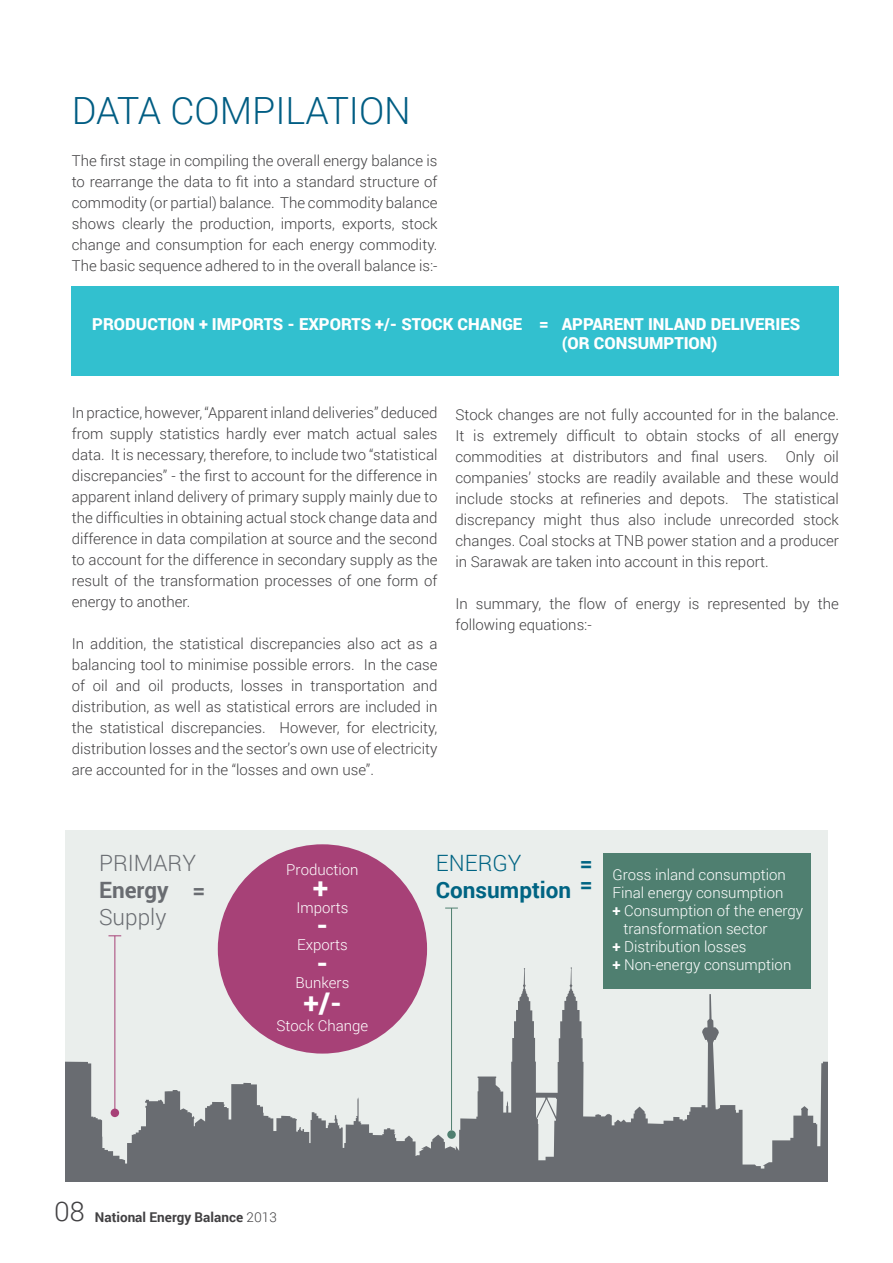
<style>
.page{position:relative;width:893px;height:1263px;background:#fff}
.page>*{position:absolute;margin:0;border:0;box-sizing:border-box;transform-origin:0 0}
.t1{font:300 37.5px "Roboto";color:#005d83}
.t2{font:700 28.5px "Roboto";color:#fff}
.t3{font:300 22.5px "Roboto";color:#696c71}
.t4{font:700 22.5px/21.3px "Roboto";color:#006483}
.t5{font:700 22.5px "Roboto";color:#696c71}
.t6{font:300 22.5px "Roboto";color:#006483}
.t7{font:900 16.5px/19.8px "Roboto";color:#fff}
.t8{font:300 15px/21px "Roboto";color:#414042;text-align:justify}
.t9{font:300 15px "Roboto";color:#fff}
.t10{font:700 13.5px "Roboto";color:#414042}
.s1{font-weight:300;font-size:27px}
.s2{font-weight:300}
.s3{font-weight:700}
</style>
<div class="page">
<div style="left:72px;top:286px;width:767px;height:89px;background:#32c0cf"></div>
<div style="left:66px;top:830px;width:761px;height:351px;background:#eaeeec"></div>
<svg style="left:66px;top:967px;width:674px;height:214px"></svg>
<svg style="left:740px;top:967px;width:87px;height:214px"></svg>
<div style="left:218px;top:844px;width:209px;height:209px;background:#a74177;border-radius:50%"></div>
<hr style="left:114px;top:936px;width:1px;height:177px;background:#a74177">
<div style="left:111px;top:1108px;width:8px;height:9px;background:#a74177;border-radius:50%"></div>
<hr style="left:451px;top:908px;width:1px;height:222px;background:#4f7f70">
<div style="left:603px;top:853px;width:207px;height:135px;background:#4f7f70"></div>
<div style="left:447px;top:1130px;width:9px;height:9px;background:#4f7f70;border-radius:50%"></div>
<svg style="left:445px;top:908px;width:13px;height:1px"></svg>
<svg style="left:108px;top:935px;width:13px;height:1px"></svg>
<h1 class="t1" style="left:72px;top:85px;width:341px">DATA COMPILATION</h1>
<p class="t8" style="left:72px;top:150px;width:367px">The first stage in compiling the overall energy balance is to rearrange the data to fit into a standard structure of commodity (or partial) balance. The commodity balance shows clearly the production, imports, exports, stock change and consumption for each energy commodity.<br>The basic sequence adhered to in the overall balance is:-</p>
<p class="t7" style="left:562px;top:313px;width:240px;text-indent:-470px">PRODUCTION + IMPORTS - EXPORTS +/- STOCK CHANGE = APPARENT INLAND DELIVERIES (OR CONSUMPTION)</p>
<p class="t8" style="left:72px;top:402px;width:367px">In practice, however, “Apparent inland deliveries” deduced from supply statistics hardly ever match actual sales data. It is necessary, therefore, to include two “statistical discrepancies” - the first to account for the difference in apparent inland delivery of primary supply mainly due to the difficulties in obtaining actual stock change data and difference in data compilation at source and the second to account for the difference in secondary supply as the result of the transformation processes of one form of energy to another.</p>
<p class="t8" style="left:72px;top:633px;width:367px">In addition, the statistical discrepancies also act as a balancing tool to minimise possible errors. In the case of oil and oil products, losses in transportation and distribution, as well as statistical errors are included in the statistical discrepancies. However, for electricity, distribution losses and the sector’s own use of electricity are accounted for in the “losses and own use”.</p>
<p class="t8" style="left:455px;top:403px;width:385px">Stock changes are not fully accounted for in the balance.<br>It is extremely difficult to obtain stocks of all energy commodities at distributors and final users. Only oil companies’ stocks are readily available and these would include stocks at refineries and depots. The statistical discrepancy might thus also include unrecorded stock changes. Coal stocks at TNB power station and a producer in Sarawak are taken into account in this report.</p>
<p class="t8" style="left:455px;top:592px;width:385px">In summary, the flow of energy is represented by the following equations:-</p>
<h3 class="t3" style="left:99px;top:847px;width:98px">PRIMARY</h3>
<h3 class="t5" style="left:99px;top:874px;width:71px">Energy</h3>
<h3 class="t3" style="left:99px;top:901px;width:69px">Supply</h3>
<h3 class="t5" style="left:193px;top:875px;width:14px">=</h3>
<p class="t9" style="left:286px;top:860px;width:74px">Production</p>
<h2 class="t2" style="left:313px;top:868px;width:17px">+</h2>
<p class="t9" style="left:297px;top:897px;width:53px">Imports</p>
<h2 class="t2" style="left:317px;top:905px;width:13px">-</h2>
<p class="t9" style="left:297px;top:935px;width:52px">Exports</p>
<h2 class="t2" style="left:317px;top:943px;width:13px">-</h2>
<p class="t9" style="left:296px;top:972px;width:55px">Bunkers</p>
<h2 class="t2" style="left:303px;top:983px;width:40px">+/-</h2>
<p class="t9" style="left:277px;top:1016px;width:93px">Stock Change</p>
<p class="t10" style="left:54px;top:1207px;width:224px"><span class="s1">08</span> National Energy Balance <span class="s2">2013</span></p>
<h3 class="t6" style="left:436px;top:847px;width:87px">ENERGY</h3>
<h3 class="t4" style="left:436px;top:878px;width:137px">Consumption</h3>
<h3 class="t4" style="left:580px;top:852px;width:14px">= =</h3>
<p class="t9" style="left:612px;top:864px;width:175px">Gross inland consumption</p>
<p class="t9" style="left:612px;top:882px;width:172px">Final energy consumption</p>
<p class="t9" style="left:612px;top:900px;width:192px"><span class="s3">+</span> Consumption of the energy</p>
<p class="t9" style="left:623px;top:918px;width:146px">transformation sector</p>
<p class="t9" style="left:612px;top:936px;width:136px"><span class="s3">+</span> Distribution losses</p>
<p class="t9" style="left:612px;top:954px;width:180px"><span class="s3">+</span> Non-energy consumption</p>
</div>
